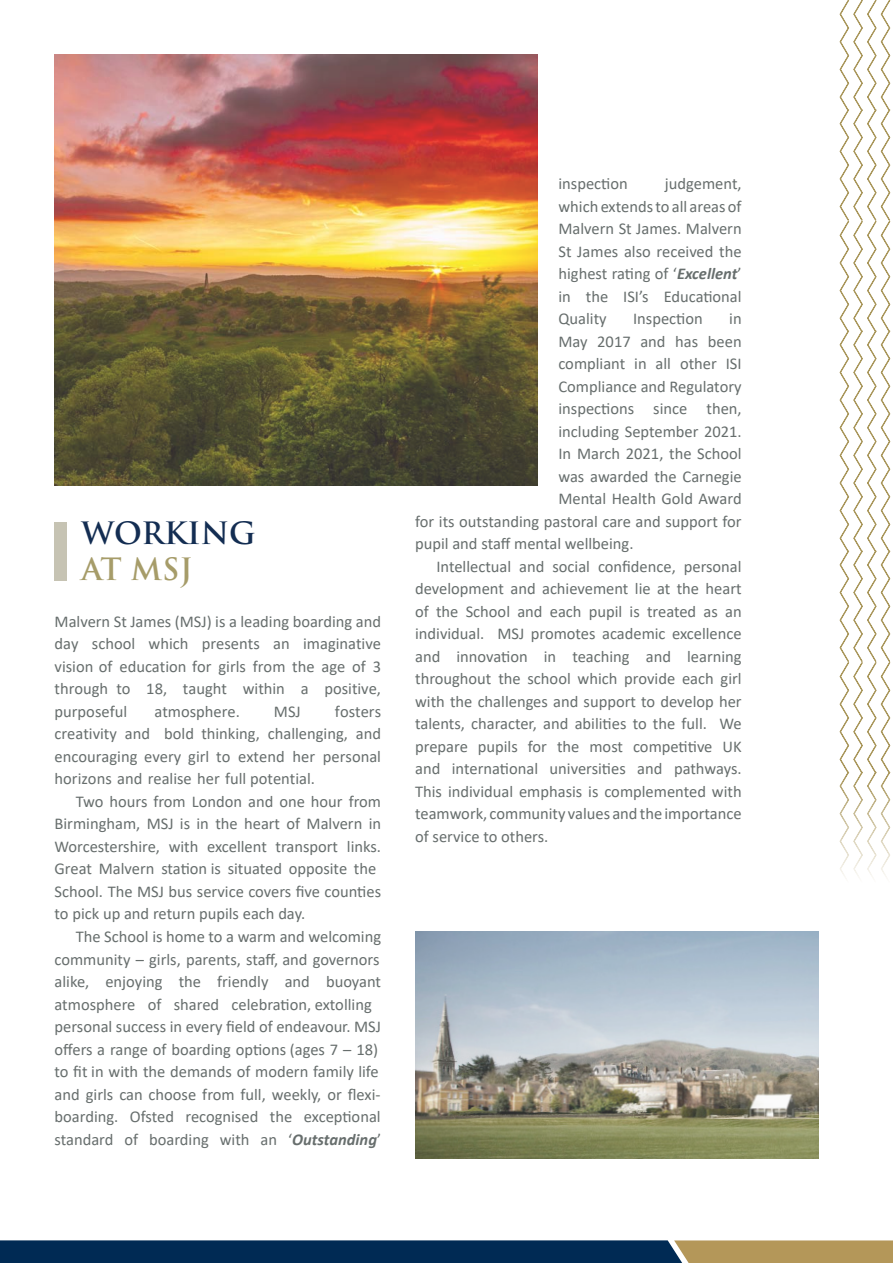
<style>
.page{position:relative;width:893px;height:1263px;background:#fff}
.page>*{position:absolute;margin:0;border:0;box-sizing:border-box;transform-origin:0 0}
.t1{font:700 30px "Trajan Pro";color:#132d52}
.t2{font:700 30px "Trajan Pro";color:#a69c69}
.t3{font:16.5px/22.5px "Calibri";color:#676e6d;text-align:justify}
.s1{font-weight:700;font-style:italic}
</style>
<div class="page">
<img style="left:55px;top:54px;width:483px;height:432px">
<img style="left:415px;top:931px;width:404px;height:227px">
<svg style="left:840px;top:0;width:50px;height:877px"></svg>
<div style="left:55px;top:522px;width:12px;height:58px;background:#c6c3b3"></div>
<svg style="left:0;top:1240px;width:893px;height:23px"></svg>
<p class="t1" style="left:82px;top:515px;width:175px">WORKING</p>
<p class="t2" style="left:82px;top:551px;width:112px">AT MSJ</p>
<p class="t3" style="left:55px;top:610px;width:328px">Malvern St James (MSJ) is a leading boarding and day school which presents an imaginative vision of education for girls from the age of 3 through to 18, taught within a positive, purposeful</p>
<p class="t3" style="left:154px;top:700px;width:87px">atmosphere.</p>
<p class="t3" style="left:274px;top:700px;width:28px">MSJ</p>
<p class="t3" style="left:335px;top:700px;width:48px">fosters</p>
<p class="t3" style="left:55px;top:722px;width:328px">creativity and bold thinking, challenging, and</p>
<p class="t3" style="left:55px;top:745px;width:328px">encouraging every girl to extend her personal</p>
<p class="t3" style="left:55px;top:767px;width:262px">horizons and realise her full potential.</p>
<p class="t3" style="left:76px;top:790px;width:307px">Two hours from London and one hour from</p>
<p class="t3" style="left:55px;top:812px;width:328px">Birmingham, MSJ is in the heart of Malvern in</p>
<p class="t3" style="left:55px;top:835px;width:328px">Worcestershire, with excellent transport links.</p>
<p class="t3" style="left:55px;top:857px;width:323px">Great Malvern station is situated opposite the</p>
<p class="t3" style="left:55px;top:880px;width:328px">School. The MSJ bus service covers five counties</p>
<p class="t3" style="left:55px;top:902px;width:252px">to pick up and return pupils each day.</p>
<p class="t3" style="left:76px;top:925px;width:307px">The School is home to a warm and welcoming</p>
<p class="t3" style="left:55px;top:947px;width:326px">community – girls, parents, staff, and governors</p>
<p class="t3" style="left:55px;top:970px;width:328px">alike, enjoying the friendly and buoyant</p>
<p class="t3" style="left:55px;top:992px;width:319px">atmosphere of shared celebration, extolling</p>
<p class="t3" style="left:55px;top:1015px;width:328px">personal success in every field of endeavour. MSJ</p>
<p class="t3" style="left:55px;top:1037px;width:325px">offers a range of boarding options (ages 7 – 18)</p>
<p class="t3" style="left:55px;top:1060px;width:326px">to fit in with the demands of modern family life</p>
<p class="t3" style="left:55px;top:1082px;width:327px">and girls can choose from full, weekly, or flexi-</p>
<p class="t3" style="left:55px;top:1105px;width:328px">boarding. Ofsted recognised the exceptional</p>
<p class="t3" style="left:55px;top:1127px;width:328px">standard of boarding with an ‘<span class="s1">Outstanding</span>’</p>
<p class="t3" style="left:558px;top:172px;width:185px;text-indent:107px">judgement, which extends to all areas of Malvern St James. Malvern St James also received the highest rating of ‘<span class="s1">Excellent</span>’ in the ISI’s Educational Quality</p>
<p class="t3" style="left:558px;top:172px;width:71px">inspection</p>
<p class="t3" style="left:633px;top:307px;width:71px">Inspection</p>
<p class="t3" style="left:729px;top:307px;width:14px">in</p>
<p class="t3" style="left:558px;top:330px;width:185px">May 2017 and has been</p>
<p class="t3" style="left:558px;top:352px;width:185px">compliant in all other ISI</p>
<p class="t3" style="left:558px;top:375px;width:185px">Compliance and Regulatory</p>
<p class="t3" style="left:558px;top:397px;width:185px">inspections since then,</p>
<p class="t3" style="left:558px;top:420px;width:185px">including September 2021.</p>
<p class="t3" style="left:558px;top:442px;width:185px">In March 2021, the School</p>
<p class="t3" style="left:558px;top:465px;width:185px">was awarded the Carnegie</p>
<p class="t3" style="left:558px;top:487px;width:185px">Mental Health Gold Award</p>
<p class="t3" style="left:415px;top:510px;width:328px">for its outstanding pastoral care and support for</p>
<p class="t3" style="left:415px;top:532px;width:220px">pupil and staff mental wellbeing.</p>
<p class="t3" style="left:415px;top:555px;width:328px;text-indent:21px">Intellectual and social confidence, personal development and achievement lie at the heart of the School and each pupil is treated as an individual. MSJ promotes academic excellence and innovation in teaching and learning throughout the school which provide each girl with the challenges and support to develop her talents, character, and abilities to the full. We prepare pupils for the most competitive UK and international universities and pathways.<br>This individual emphasis is complemented with teamwork, community values and the importance of service to others.</p>
</div>
